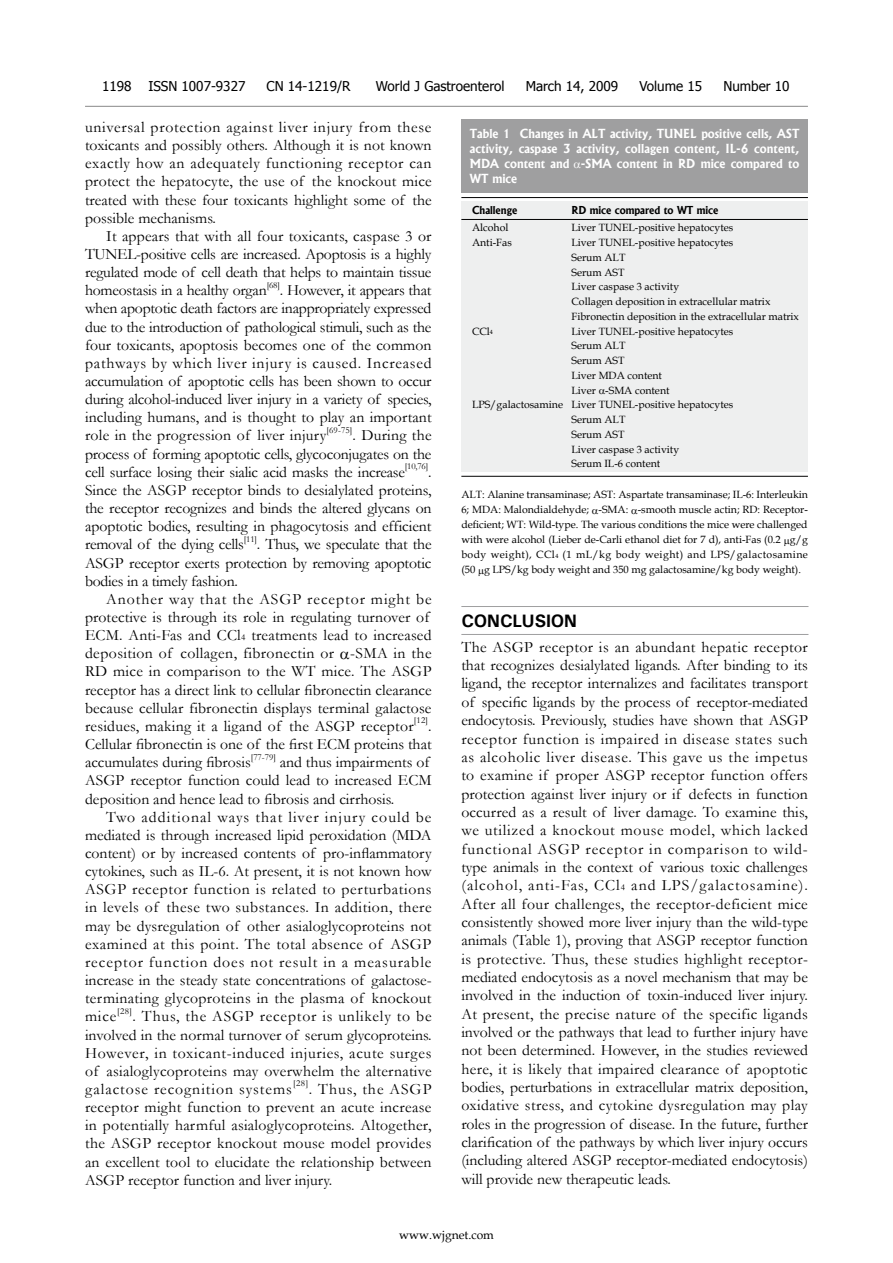
<style>
.page{position:relative;width:893px;height:1263px;background:#fff}
.page>*{position:absolute;margin:0;border:0;box-sizing:border-box;transform-origin:0 0}
.t1{font:700 18px "Univers";letter-spacing:-.01em;color:#000}
.t2{font:15.75px/18.1px "Garamond";color:#000;text-align:justify}
.t3{font:13.5px "Tahoma";color:#000}
.t4{font:700 12px/15px "Albertus";letter-spacing:.005em;color:#fff;text-align:justify}
.t5{font:12px "Book Antiqua";color:#000}
.t6{font:10.5px/14.7px "Book Antiqua";color:#000}
.t7{font:700 10.5px "Albertus";color:#000}
.t8{font:9.15px "Garamond";color:#000}
.s1{font-size:9.15px}
.s2{font-size:6.15px}
</style>
<div class="page">
<hr style="left:85px;top:106px;width:723px;height:1px;background:#898989">
<div style="left:461px;top:119px;width:347px;height:74px;background:#9f9fa0"></div>
<div style="left:461px;top:202px;width:347px;height:270px;background:#eeefef"></div>
<hr style="left:461px;top:197px;width:347px;height:1px;background:#000">
<hr style="left:461px;top:219px;width:347px;height:1px;background:#000">
<hr style="left:461px;top:476px;width:347px;height:1px;background:#000">
<hr style="left:461px;top:606px;width:347px;height:1px;background:#9f9fa0">
<hr style="left:461px;top:634px;width:347px;height:1px;background:#9f9fa0">
<p class="t3" style="left:102px;top:77px;width:31px">1198</p>
<p class="t3" style="left:148px;top:77px;width:98px">ISSN 1007-9327</p>
<p class="t3" style="left:267px;top:77px;width:86px">CN 14-1219/R</p>
<p class="t3" style="left:376px;top:77px;width:130px">World J Gastroenterol</p>
<p class="t3" style="left:526px;top:77px;width:94px">March 14, 2009</p>
<p class="t3" style="left:639px;top:77px;width:64px">Volume 15</p>
<p class="t3" style="left:723px;top:77px;width:68px">Number 10</p>
<p class="t2" style="left:85px;top:117px;width:348px">universal protection against liver injury from these toxicants and possibly others. Although it is not known exactly how an adequately functioning receptor can protect the hepatocyte, the use of the knockout mice treated with these four toxicants highlight some of the possible mechanisms.</p>
<p class="t2" style="left:85px;top:226px;width:348px;text-indent:21px">It appears that with all four toxicants, caspase 3 or TUNEL-positive cells are increased. Apoptosis is a highly regulated mode of cell death that helps to maintain tissue homeostasis in a healthy organ</p>
<p class="t8" style="left:267px;top:279px;width:15px">[68]</p>
<p class="t2" style="left:85px;top:281px;width:348px;text-indent:195px">. However, it appears that when apoptotic death factors are inappropriately expressed due to the introduction of pathological stimuli, such as the four toxicants, apoptosis becomes one of the common pathways by which liver injury is caused. Increased accumulation of apoptotic cells has been shown to occur during alcohol-induced liver injury in a variety of species, including humans, and is thought to play an important role in the progression of liver injury</p>
<p class="t8" style="left:327px;top:424px;width:27px">[69-75]</p>
<p class="t2" style="left:85px;top:426px;width:348px;text-indent:268px">. During the process of forming apoptotic cells, glycoconjugates on the cell surface losing their sialic acid masks the increase</p>
<p class="t8" style="left:405px;top:460px;width:25px">[10,76]</p>
<p class="t2" style="left:85px;top:462px;width:348px;text-indent:343px">.<br>Since the ASGP receptor binds to desialylated proteins, the receptor recognizes and binds the altered glycans on apoptotic bodies, resulting in phagocytosis and efficient removal of the dying cells</p>
<p class="t8" style="left:244px;top:533px;width:15px">[11]</p>
<p class="t2" style="left:85px;top:535px;width:348px;text-indent:172px">. Thus, we speculate that the ASGP receptor exerts protection by removing apoptotic bodies in a timely fashion.</p>
<p class="t2" style="left:85px;top:589px;width:348px;text-align:left;text-indent:21px">Another way that the ASGP receptor might be protective is through its role in regulating turnover of ECM. Anti-Fas and CCl<span class="s1">4</span> treatments lead to increased deposition of collagen, fibronectin or -SMA in the RD mice in comparison to the WT mice. The ASGP receptor has a direct link to cellular fibronectin clearance because cellular fibronectin displays terminal galactose residues, making it a ligand of the ASGP receptor</p>
<p class="t8" style="left:414px;top:714px;width:16px">[12]</p>
<p class="t2" style="left:85px;top:716px;width:348px;text-indent:343px">.<br>Cellular fibronectin is one of the first ECM proteins that accumulates during fibrosis</p>
<p class="t8" style="left:251px;top:751px;width:27px">[77-79]</p>
<p class="t2" style="left:85px;top:753px;width:348px;text-align:left;text-indent:195px">and thus impairments of<br>ASGP receptor function could lead to increased ECM deposition and hence lead to fibrosis and cirrhosis.</p>
<p class="t2" style="left:85px;top:807px;width:348px;text-indent:21px">Two additional ways that liver injury could be mediated is through increased lipid peroxidation (MDA content) or by increased contents of pro-inflammatory cytokines, such as IL-6. At present, it is not known how ASGP receptor function is related to perturbations in levels of these two substances. In addition, there may be dysregulation of other asialoglycoproteins not examined at this point. The total absence of ASGP receptor function does not result in a measurable increase in the steady state concentrations of galactose&shy;terminating glycoproteins in the plasma of knockout mice</p>
<p class="t8" style="left:117px;top:1005px;width:16px">[28]</p>
<p class="t2" style="left:85px;top:1007px;width:348px;text-indent:48px">. Thus, the ASGP receptor is unlikely to be involved in the normal turnover of serum glycoproteins.<br>However, in toxicant-induced injuries, acute surges of asialoglycoproteins may overwhelm the alternative galactose recognition systems</p>
<p class="t8" style="left:293px;top:1077px;width:17px">[28]</p>
<p class="t2" style="left:85px;top:1079px;width:348px;text-indent:224px">. Thus, the ASGP receptor might function to prevent an acute increase in potentially harmful asialoglycoproteins. Altogether, the ASGP receptor knockout mouse model provides an excellent tool to elucidate the relationship between ASGP receptor function and liver injury.</p>
<p class="t4" style="left:470px;top:126px;width:331px">Table 1 Changes in ALT activity, TUNEL positive cells, AST activity, caspase 3 activity, collagen content, IL-6 content, MDA content and -SMA content in RD mice compared to WT mice</p>
<p class="t7" style="left:472px;top:204px;width:47px">Challenge</p>
<p class="t7" style="left:571px;top:204px;width:148px">RD mice compared to WT mice</p>
<p class="t6" style="left:472px;top:220px;width:38px">Alcohol</p>
<p class="t6" style="left:571px;top:220px;width:163px">Liver TUNEL-positive hepatocytes</p>
<p class="t6" style="left:472px;top:235px;width:41px">Anti-Fas</p>
<p class="t6" style="left:571px;top:235px;width:229px">Liver TUNEL-positive hepatocytes<br>Serum ALT<br>Serum AST<br>Liver caspase 3 activity<br>Collagen deposition in extracellular matrix<br>Fibronectin deposition in the extracellular matrix</p>
<p class="t6" style="left:472px;top:323px;width:23px">CCl<span class="s2">4</span></p>
<p class="t6" style="left:571px;top:323px;width:163px">Liver TUNEL-positive hepatocytes</p>
<p class="t6" style="left:571px;top:338px;width:55px">Serum ALT</p>
<p class="t6" style="left:571px;top:353px;width:55px">Serum AST</p>
<p class="t6" style="left:571px;top:368px;width:92px">Liver MDA content</p>
<p class="t6" style="left:571px;top:382px;width:100px">Liver -SMA content</p>
<p class="t6" style="left:472px;top:397px;width:263px">LPS/galactosamine Liver TUNEL-positive hepatocytes</p>
<p class="t6" style="left:571px;top:412px;width:55px">Serum ALT</p>
<p class="t6" style="left:571px;top:427px;width:55px">Serum AST</p>
<p class="t6" style="left:571px;top:441px;width:109px">Liver caspase 3 activity</p>
<p class="t6" style="left:571px;top:456px;width:90px">Serum IL-6 content</p>
<p class="t6" style="left:461px;top:487px;width:348px;text-align:justify">ALT: Alanine transaminase; AST: Aspartate transaminase; IL-6: Interleukin 6; MDA: Malondialdehyde; -SMA: -smooth muscle actin; RD: Receptor&shy;deficient; WT: Wild-type. The various conditions the mice were challenged with were alcohol (Lieber de-Carli ethanol diet for 7 d), anti-Fas (0.2 g/g body weight), CCl<span class="s2">4</span> (1 mL/kg body weight) and LPS/galactosamine (50 g LPS/kg body weight and 350 mg galactosamine/kg body weight).</p>
<p class="t1" style="left:461px;top:609px;width:117px">CONCLUSION</p>
<p class="t2" style="left:461px;top:637px;width:348px">The ASGP receptor is an abundant hepatic receptor that recognizes desialylated ligands. After binding to its ligand, the receptor internalizes and facilitates transport of specific ligands by the process of receptor-mediated endocytosis. Previously, studies have shown that ASGP receptor function is impaired in disease states such as alcoholic liver disease. This gave us the impetus to examine if proper ASGP receptor function offers protection against liver injury or if defects in function occurred as a result of liver damage. To examine this, we utilized a knockout mouse model, which lacked functional ASGP receptor in comparison to wild&shy;type animals in the context of various toxic challenges (alcohol, anti-Fas, CCl<span class="s1">4</span> and LPS/galactosamine).<br>After all four challenges, the receptor-deficient mice consistently showed more liver injury than the wild-type animals (Table 1), proving that ASGP receptor function is protective. Thus, these studies highlight receptor&shy;mediated endocytosis as a novel mechanism that may be involved in the induction of toxin-induced liver injury.<br>At present, the precise nature of the specific ligands involved or the pathways that lead to further injury have not been determined. However, in the studies reviewed here, it is likely that impaired clearance of apoptotic bodies, perturbations in extracellular matrix deposition, oxidative stress, and cytokine dysregulation may play roles in the progression of disease. In the future, further clarification of the pathways by which liver injury occurs (including altered ASGP receptor-mediated endocytosis) will provide new therapeutic leads.</p>
<p class="t5" style="left:399px;top:1226px;width:96px">www.wjgnet.com</p>
</div>
